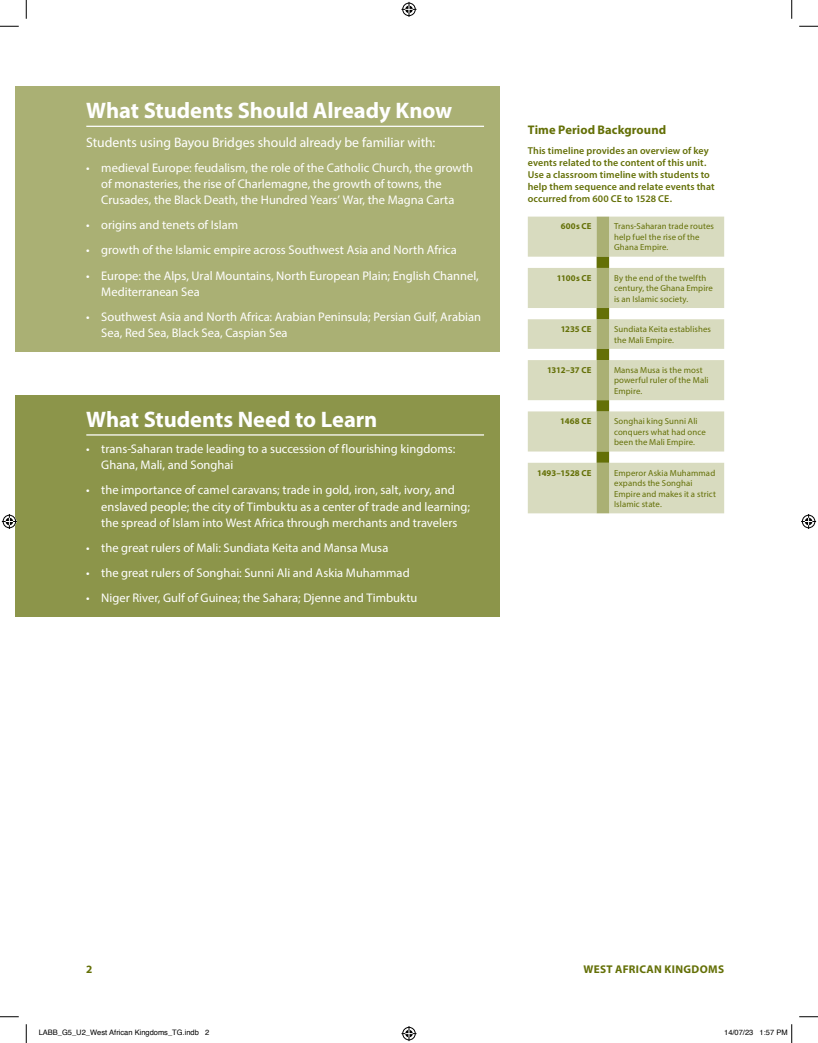
<style>
.page{position:relative;width:818px;height:1043px;background:#fff}
.page>*{position:absolute;margin:0;border:0;box-sizing:border-box;transform-origin:0 0}
.What_Students_Title{font:700 22.5px "Myriad Pro";letter-spacing:-.005em;color:#fff}
.What_Students_Txt{font:13.75px "Myriad Pro";letter-spacing:-.005em;color:#fff}
.t1{font:12.5px/16.2px "Myriad Pro";color:#fff}
.Table_Subhead{font:700 12.5px "Myriad Pro";letter-spacing:.005em;color:#647007}
.t2{font:700 11.25px "Myriad Pro";letter-spacing:.03em;color:#647007}
.Timeline_Intro_Txt{font:600 10px/12px "Myriad Pro";letter-spacing:.01em;color:#647007}
.Timeline_Table_Txt{font:8.75px/10.5px "Myriad Pro";letter-spacing:.01em;color:#647007}
.Timeline_Table_Date{font:700 8.75px "Myriad Pro";letter-spacing:.01em;color:#647007}
.t3{font:7.5px "Helvetica";color:#000}
</style>
<div class="page">
<div style="left:15px;top:86px;width:484px;height:266px;background:#aab074"></div>
<hr style="left:86px;top:126px;width:398px;height:1px;background:#fff">
<svg style="left:528px;top:217px;width:196px;height:296px;fill:#d8dbbf"></svg>
<svg style="left:596px;top:217px;width:13px;height:296px;background:#a0a765"></svg>
<div style="left:15px;top:395px;width:484px;height:222px;background:#8c954a"></div>
<hr style="left:86px;top:434px;width:398px;height:1px;background:#fff">
<svg style="left:0;top:25px;width:19px;height:2px"></svg>
<svg style="left:799px;top:25px;width:19px;height:2px"></svg>
<svg style="left:0;top:1016px;width:19px;height:1px"></svg>
<svg style="left:799px;top:1016px;width:19px;height:1px"></svg>
<svg style="left:25px;top:0;width:2px;height:19px"></svg>
<svg style="left:25px;top:1024px;width:2px;height:18px"></svg>
<svg style="left:791px;top:0;width:1px;height:19px"></svg>
<svg style="left:401px;top:2px;width:15px;height:15px"></svg>
<svg style="left:401px;top:1026px;width:15px;height:15px"></svg>
<svg style="left:2px;top:514px;width:15px;height:15px"></svg>
<svg style="left:801px;top:514px;width:15px;height:15px"></svg>
<svg style="left:791px;top:1024px;width:1px;height:18px"></svg>
<p class="What_Students_Title" style="left:86px;top:96px;width:367px">What Students Should Already Know</p>
<p class="What_Students_Txt" style="left:86px;top:134px;width:350px">Students using Bayou Bridges should already be familiar with:</p>
<p class="t1" style="left:101px;top:159px;width:373px;text-indent:-15px">• medieval Europe: feudalism, the role of the Catholic Church, the growth of monasteries, the rise of Charlemagne, the growth of towns, the<br>Crusades, the Black Death, the Hundred Years’ War, the Magna Carta</p>
<p class="t1" style="left:86px;top:217px;width:153px">• origins and tenets of Islam</p>
<p class="t1" style="left:86px;top:242px;width:372px">• growth of the Islamic empire across Southwest Asia and North Africa</p>
<p class="t1" style="left:101px;top:267px;width:379px;text-indent:-15px">• Europe: the Alps, Ural Mountains, North European Plain; English Channel,<br>Mediterranean Sea</p>
<p class="t1" style="left:101px;top:308px;width:381px;text-indent:-15px">• Southwest Asia and North Africa: Arabian Peninsula; Persian Gulf, Arabian<br>Sea, Red Sea, Black Sea, Caspian Sea</p>
<p class="What_Students_Title" style="left:86px;top:404px;width:293px">What Students Need to Learn</p>
<p class="t1" style="left:101px;top:440px;width:355px;text-indent:-15px">• trans-Saharan trade leading to a succession of flourishing kingdoms:<br>Ghana, Mali, and Songhai</p>
<p class="t1" style="left:101px;top:482px;width:370px;text-indent:-15px">• the importance of camel caravans; trade in gold, iron, salt, ivory, and enslaved people; the city of Timbuktu as a center of trade and learning; the spread of Islam into West Africa through merchants and travelers</p>
<p class="t1" style="left:86px;top:539px;width:303px">• the great rulers of Mali: Sundiata Keita and Mansa Musa</p>
<p class="t1" style="left:86px;top:564px;width:325px">• the great rulers of Songhai: Sunni Ali and Askia Muhammad</p>
<p class="t1" style="left:86px;top:589px;width:332px">• Niger River, Gulf of Guinea; the Sahara; Djenne and Timbuktu</p>
<p class="Table_Subhead" style="left:528px;top:122px;width:140px">Time Period Background</p>
<p class="Timeline_Intro_Txt" style="left:528px;top:144px;width:188px">This timeline provides an overview of key events related to the content of this unit.<br>Use a classroom timeline with students to help them sequence and relate events that occurred from 600 CE to 1528 CE.</p>
<p class="Timeline_Table_Date" style="left:560px;top:221px;width:32px">600s CE</p>
<p class="Timeline_Table_Txt" style="left:614px;top:221px;width:101px">Trans-Saharan trade routes help fuel the rise of the<br>Ghana Empire.</p>
<p class="Timeline_Table_Date" style="left:557px;top:272px;width:36px">1100s CE</p>
<p class="Timeline_Table_Txt" style="left:614px;top:272px;width:100px">By the end of the twelfth century, the Ghana Empire is an Islamic society.</p>
<p class="Timeline_Table_Date" style="left:560px;top:323px;width:32px">1235 CE</p>
<p class="Timeline_Table_Txt" style="left:614px;top:324px;width:98px">Sundiata Keita establishes the Mali Empire.</p>
<p class="Timeline_Table_Date" style="left:547px;top:364px;width:46px">1312–37 CE</p>
<p class="Timeline_Table_Txt" style="left:614px;top:364px;width:96px">Mansa Musa is the most powerful ruler of the Mali<br>Empire.</p>
<p class="Timeline_Table_Date" style="left:560px;top:415px;width:33px">1468 CE</p>
<p class="Timeline_Table_Txt" style="left:614px;top:416px;width:93px">Songhai king Sunni Ali conquers what had once been the Mali Empire.</p>
<p class="Timeline_Table_Date" style="left:537px;top:467px;width:56px">1493–1528 CE</p>
<p class="Timeline_Table_Txt" style="left:614px;top:467px;width:103px">Emperor Askia Muhammad expands the Songhai<br>Empire and makes it a strict<br>Islamic state.</p>
<p class="t2" style="left:86px;top:961px;width:8px">2</p>
<p class="t2" style="left:583px;top:961px;width:142px">WEST AFRICAN KINGDOMS</p>
<p class="t3" style="left:39px;top:1027px;width:172px">LABB_G5_U2_West African Kingdoms_TG.indb 2</p>
<p class="t3" style="left:724px;top:1027px;width:65px">14/07/23 1:57 PM</p>
</div>
